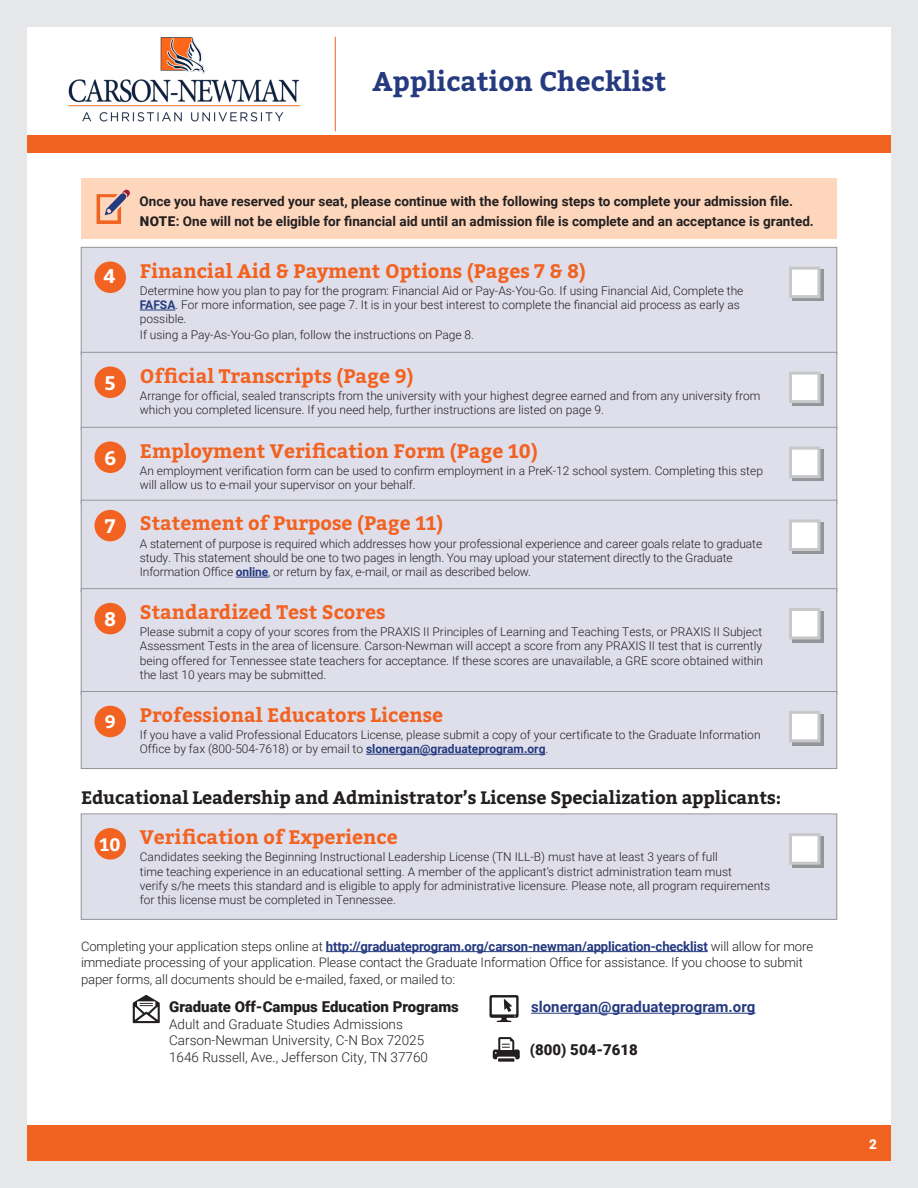
<style>
.page{position:relative;width:918px;height:1188px;background:#fff}
.page>*{position:absolute;margin:0;border:0;box-sizing:border-box;transform-origin:0 0}
.Header_Text{font:700 27px "Bitter";color:#253a7f}
.Checklist_Step_Title{font:700 19.5px "Bitter";color:#f26221}
.Checklist_Step_Text{font:700 19.5px "Bitter";color:#fff}
.Larger_Body_Text{font:700 18px "Bitter";letter-spacing:-.01em;color:#231f20}
.Checklist_Step_Text-2{font:700 18px "Bitter";color:#fff}
.Larger_Body_Text-2{font:900 15px "Roboto";color:#231f20}
.Larger_Body_Text-3{font:700 15px "Roboto";color:#253a7f}
.Checklist_Step_Text-3{font:700 13.5px/19.5px "Roboto";color:#231f20}
.Larger_Body_Text-4{font:300 13.5px/16.5px "Roboto";color:#231f20}
.t1{font:900 13.5px "Roboto";color:#fff}
.Larger_Body_Text-5{font:300 13.2px/16.5px "Roboto";letter-spacing:-.01em;color:#231f20}
.Checklist_Step_Text-4{font:300 12px/14.2px "Roboto";color:#231f20}
.s1{font-weight:900}
.s2{font-weight:700;color:#253a7f}
</style>
<div class="page">
<div style="left:27px;top:1125px;width:864px;height:36px;background:#f26221"></div>
<div style="left:0;top:0;width:918px;height:1188px;border:27px solid #e6e7e9"></div>
<div style="left:27px;top:135px;width:864px;height:18px;background:#f26221"></div>
<hr style="left:335px;top:37px;width:1px;height:94px;background:#f26221">
<img style="left:68px;top:37px;width:231px;height:85px">
<hr style="left:326px;top:951px;width:382px;height:1px;background:#253a7f">
<svg style="left:133px;top:995px;width:27px;height:28px"></svg>
<svg style="left:493px;top:1037px;width:27px;height:25px"></svg>
<hr style="left:531px;top:1013px;width:224px;height:1px;background:#253a7f">
<svg style="left:489px;top:995px;width:30px;height:27px"></svg>
<div style="left:81px;top:178px;width:756px;height:61px;background:#fdd6bc"></div>
<svg style="left:97px;top:189px;width:33px;height:35px"></svg>
<div style="left:81px;top:247px;width:756px;height:107px;background:#dfdfeb"></div>
<hr style="left:140px;top:310px;width:35px;height:1px;background:#253a7f">
<div style="left:81px;top:247px;width:756px;height:107px;border:1px solid #939598"></div>
<div style="left:94px;top:262px;width:32px;height:31px;background:#f26221;border-radius:50%"></div>
<svg style="left:792px;top:270px;width:32px;height:31px"></svg>
<div style="left:789px;top:267px;width:31px;height:31px;background:#fff;border:3px solid #c7c8ca"></div>
<div style="left:81px;top:352px;width:756px;height:77px;background:#dfdfeb"></div>
<div style="left:81px;top:352px;width:756px;height:77px;border:1px solid #939598"></div>
<div style="left:94px;top:367px;width:32px;height:31px;background:#f26221;border-radius:50%"></div>
<svg style="left:792px;top:375px;width:32px;height:31px"></svg>
<div style="left:789px;top:372px;width:31px;height:31px;background:#fff;border:3px solid #c7c8ca"></div>
<div style="left:81px;top:427px;width:756px;height:77px;background:#dfdfeb"></div>
<div style="left:81px;top:427px;width:756px;height:77px;border:1px solid #939598"></div>
<div style="left:94px;top:442px;width:32px;height:31px;background:#f26221;border-radius:50%"></div>
<svg style="left:792px;top:450px;width:32px;height:31px"></svg>
<div style="left:789px;top:447px;width:31px;height:31px;background:#fff;border:3px solid #c7c8ca"></div>
<div style="left:81px;top:500px;width:756px;height:91px;background:#dfdfeb"></div>
<hr style="left:236px;top:577px;width:32px;height:1px;background:#253a7f">
<div style="left:81px;top:500px;width:756px;height:92px;border:1px solid #939598"></div>
<div style="left:94px;top:510px;width:32px;height:31px;background:#f26221;border-radius:50%"></div>
<svg style="left:792px;top:522px;width:32px;height:32px"></svg>
<div style="left:789px;top:519px;width:31px;height:32px;background:#fff;border:3px solid #c7c8ca"></div>
<div style="left:81px;top:589px;width:756px;height:105px;background:#dfdfeb"></div>
<div style="left:81px;top:588px;width:756px;height:106px;border:1px solid #939598"></div>
<div style="left:94px;top:603px;width:32px;height:31px;background:#f26221;border-radius:50%"></div>
<svg style="left:792px;top:611px;width:32px;height:31px"></svg>
<div style="left:789px;top:608px;width:31px;height:31px;background:#fff;border:3px solid #c7c8ca"></div>
<div style="left:81px;top:692px;width:756px;height:77px;background:#dfdfeb"></div>
<hr style="left:366px;top:754px;width:180px;height:1px;background:#253a7f">
<div style="left:81px;top:691px;width:756px;height:78px;border:1px solid #939598"></div>
<div style="left:94px;top:706px;width:32px;height:31px;background:#f26221;border-radius:50%"></div>
<svg style="left:792px;top:714px;width:32px;height:31px"></svg>
<div style="left:789px;top:711px;width:31px;height:31px;background:#fff;border:3px solid #c7c8ca"></div>
<div style="left:81px;top:814px;width:756px;height:105px;background:#dfdfeb"></div>
<div style="left:81px;top:814px;width:756px;height:106px;border:1px solid #939598"></div>
<div style="left:94px;top:828px;width:32px;height:32px;background:#f26221;border-radius:50%"></div>
<svg style="left:792px;top:836px;width:32px;height:32px"></svg>
<div style="left:789px;top:833px;width:31px;height:32px;background:#fff;border:3px solid #c7c8ca"></div>
<p class="Header_Text" style="left:373px;top:61px;width:295px">Application Checklist</p>
<p class="Checklist_Step_Text" style="left:103px;top:261px;width:14px">4</p>
<p class="Checklist_Step_Text" style="left:105px;top:368px;width:12px">5</p>
<p class="Checklist_Step_Text" style="left:104px;top:443px;width:14px">6</p>
<p class="Checklist_Step_Text" style="left:105px;top:511px;width:12px">7</p>
<p class="Checklist_Step_Text" style="left:104px;top:604px;width:14px">8</p>
<p class="Checklist_Step_Text-2" style="left:105px;top:708px;width:13px">9</p>
<p class="Checklist_Step_Text-3" style="left:140px;top:191px;width:676px">Once you have reserved your seat, please continue with the following steps to complete your admission file.<br><span class="s1">NOTE</span>: One will not be eligible for financial aid until an admission file is complete and an acceptance is granted.</p>
<p class="Checklist_Step_Title" style="left:140px;top:256px;width:448px">Financial Aid &amp; Payment Options (Pages 7 &amp; 8)</p>
<p class="Checklist_Step_Text-4" style="left:140px;top:283px;width:605px">Determine how you plan to pay for the program: Financial Aid or Pay-As-You-Go. If using Financial Aid, Complete the<br><span class="s2">FAFSA</span>. For more information, see page 7. It is in your best interest to complete the financial aid process as early as possible.</p>
<p class="Checklist_Step_Text-4" style="left:140px;top:327px;width:336px">If using a Pay-As-You-Go plan, follow the instructions on Page 8.</p>
<p class="Checklist_Step_Title" style="left:140px;top:361px;width:275px">Official Transcripts (Page 9)</p>
<p class="Checklist_Step_Text-4" style="left:140px;top:388px;width:622px">Arrange for official, sealed transcripts from the university with your highest degree earned and from any university from which you completed licensure. If you need help, further instructions are listed on page 9.</p>
<p class="Checklist_Step_Title" style="left:140px;top:436px;width:400px">Employment Verification Form (Page 10)</p>
<p class="Checklist_Step_Text-4" style="left:140px;top:463px;width:625px">An employment verification form can be used to confirm employment in a PreK-12 school system. Completing this step will allow us to e-mail your supervisor on your behalf.</p>
<p class="Checklist_Step_Title" style="left:140px;top:509px;width:305px">Statement of Purpose (Page 11)</p>
<p class="Checklist_Step_Text-4" style="left:140px;top:536px;width:624px">A statement of purpose is required which addresses how your professional experience and career goals relate to graduate study. This statement should be one to two pages in length. You may upload your statement directly to the Graduate<br>Information Office <span class="s2">online</span>, or return by fax, e-mail, or mail as described below.</p>
<p class="Checklist_Step_Title" style="left:140px;top:597px;width:247px">Standardized Test Scores</p>
<p class="Checklist_Step_Text-4" style="left:140px;top:624px;width:625px;text-align:justify">Please submit a copy of your scores from the PRAXIS II Principles of Learning and Teaching Tests, or PRAXIS II Subject Assessment Tests in the area of licensure. Carson-Newman will accept a score from any PRAXIS II test that is currently being offered for Tennessee state teachers for acceptance. If these scores are unavailable, a GRE score obtained within the last 10 years may be submitted.</p>
<p class="Checklist_Step_Title" style="left:140px;top:700px;width:305px">Professional Educators License</p>
<p class="Checklist_Step_Text-4" style="left:140px;top:727px;width:622px">If you have a valid Professional Educators License, please submit a copy of your certificate to the Graduate Information<br>Office by fax (800-504-7618) or by email to <span class="s2">slonergan@graduateprogram.org</span>.</p>
<p class="Larger_Body_Text" style="left:81px;top:783px;width:702px">Educational Leadership and Administrator’s License Specialization applicants:</p>
<p class="Checklist_Step_Text-2" style="left:100px;top:831px;width:23px">10</p>
<p class="Checklist_Step_Title" style="left:140px;top:822px;width:259px">Verification of Experience</p>
<p class="Checklist_Step_Text-4" style="left:140px;top:850px;width:579px">Candidates seeking the Beginning Instructional Leadership License (TN ILL-B) must have at least 3 years of full</p>
<p class="Checklist_Step_Text-4" style="left:140px;top:864px;width:594px">time teaching experience in an educational setting. A member of the applicant’s district administration team must</p>
<p class="Checklist_Step_Text-4" style="left:140px;top:878px;width:632px">verify s/he meets this standard and is eligible to apply for administrative licensure. Please note, all program requirements for this license must be completed in Tennessee.</p>
<p class="Larger_Body_Text-5" style="left:81px;top:937px;width:734px">Completing your application steps online at <span class="s2">http://graduateprogram.org/carson-newman/application-checklist</span> will allow for more immediate processing of your application. Please contact the Graduate Information Office for assistance. If you choose to submit paper forms, all documents should be e-mailed, faxed, or mailed to:</p>
<p class="Larger_Body_Text-2" style="left:169px;top:996px;width:291px">Graduate Off-Campus Education Programs</p>
<p class="Larger_Body_Text-4" style="left:169px;top:1015px;width:257px">Adult and Graduate Studies Admissions<br>Carson-Newman University, C-N Box 72025</p>
<p class="Larger_Body_Text-4" style="left:169px;top:1048px;width:260px">1646 Russell, Ave., Jefferson City, TN 37760</p>
<p class="Larger_Body_Text-2" style="left:530px;top:1040px;width:109px">(800) 504-7618</p>
<p class="Larger_Body_Text-3" style="left:531px;top:996px;width:226px">slonergan@graduateprogram.org</p>
<p class="t1" style="left:869px;top:1134px;width:9px">2</p>
</div>
